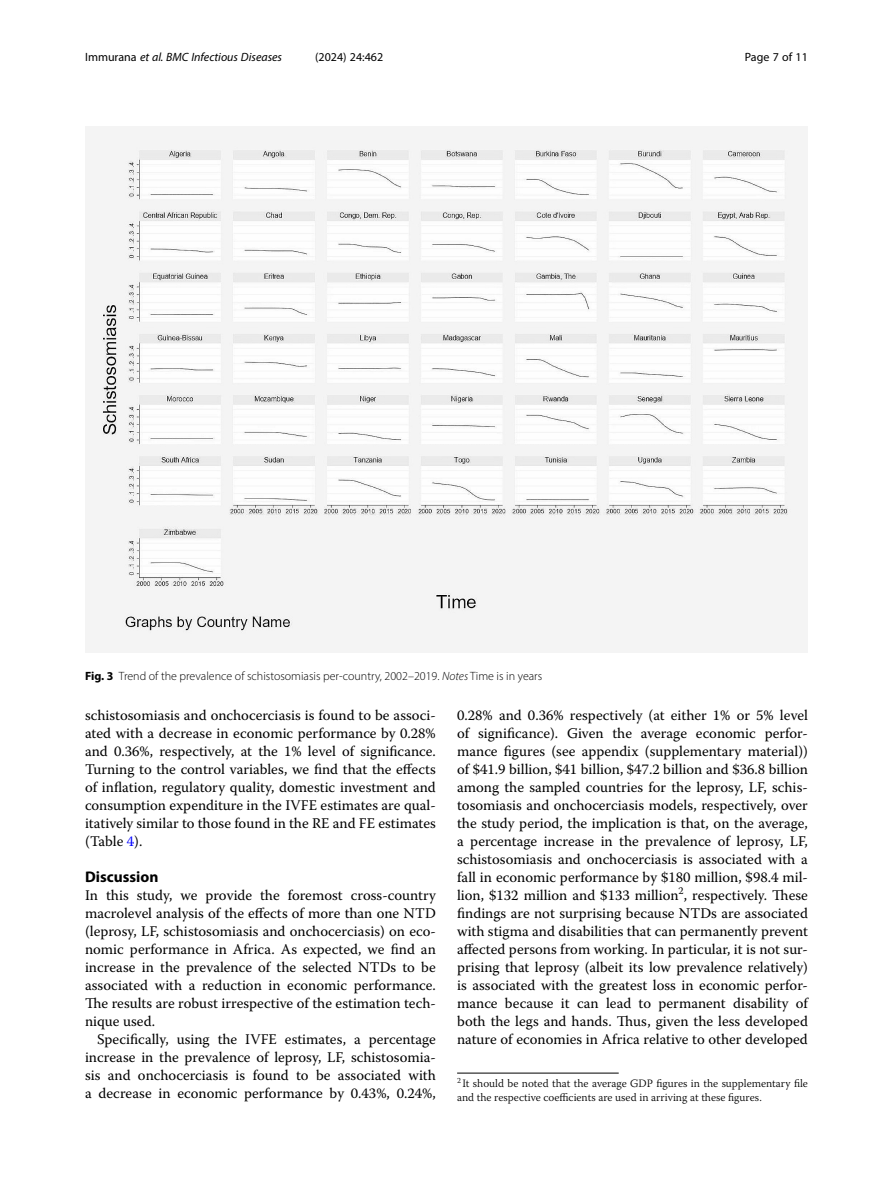
<style>
.page{position:relative;width:893px;height:1191px;background:#fff}
.page>*{position:absolute;margin:0;border:0;box-sizing:border-box;transform-origin:0 0}
.Head_1{font:700 15.45px "Myriad Pro";color:#000}
.Body_Text_Indent{font:14.7px/18px "Warnock Pro";color:#000;text-align:justify}
.Body_Text{font:14.7px/18px "Warnock Pro";color:#000;text-align:justify}
.Figure_Caption{font:300 12px "Myriad Pro";color:#000}
.t1{font:italic 12px "Myriad Pro";color:#000}
.t2{font:12px "Myriad Pro";color:#000}
.Footnote{font:300 11.25px/13.5px "Warnock Pro";color:#000}
.s1{font-style:normal}
.s2{font-weight:700}
.s3{font-style:italic}
.s4{color:#00f}
</style>
<div class="page">
<hr style="left:457px;top:1072px;width:162px;height:1px;background:#000">
<img style="left:85px;top:126px;width:723px;height:527px">
<p class="t1" style="left:85px;top:50px;width:199px"><span class="s1">Immurana</span> et al. BMC Infectious Diseases</p>
<p class="t2" style="left:315px;top:50px;width:70px">(2024) 24:462</p>
<p class="t2" style="left:745px;top:50px;width:65px">Page 7 of 11</p>
<p class="Figure_Caption" style="left:85px;top:668px;width:459px"><span class="s2">Fig. 3</span> Trend of the prevalence of schistosomiasis per-country, 2002–2019. <span class="s3">Notes</span> Time is in years</p>
<p class="Body_Text_Indent" style="left:85px;top:706px;width:352px">schistosomiasis and onchocerciasis is found to be associ&shy;ated with a decrease in economic performance by 0.28% and 0.36%, respectively, at the 1% level of significance.<br>Turning to the control variables, we find that the effects of inflation, regulatory quality, domestic investment and consumption expenditure in the IVFE estimates are qual&shy;itatively similar to those found in the RE and FE estimates (Table <span class="s4">4</span>).</p>
<p class="Head_1" style="left:85px;top:867px;width:75px">Discussion</p>
<p class="Body_Text" style="left:85px;top:886px;width:352px">In this study, we provide the foremost cross-country macrolevel analysis of the effects of more than one NTD (leprosy, LF, schistosomiasis and onchocerciasis) on eco&shy;nomic performance in Africa. As expected, we find an increase in the prevalence of the selected NTDs to be associated with a reduction in economic performance.<br>The results are robust irrespective of the estimation tech&shy;nique used.</p>
<p class="Body_Text_Indent" style="left:85px;top:1030px;width:352px;text-indent:12px">Specifically, using the IVFE estimates, a percentage increase in the prevalence of leprosy, LF, schistosomia&shy;sis and onchocerciasis is found to be associated with a decrease in economic performance by 0.43%, 0.24%,</p>
<p class="Body_Text_Indent" style="left:457px;top:706px;width:352px">0.28% and 0.36% respectively (at either 1% or 5% level of significance). Given the average economic perfor&shy;mance figures (see appendix (supplementary material)) of $41.9 billion, $41 billion, $47.2 billion and $36.8 billion among the sampled countries for the leprosy, LF, schis&shy;tosomiasis and onchocerciasis models, respectively, over the study period, the implication is that, on the average, a percentage increase in the prevalence of leprosy, LF, schistosomiasis and onchocerciasis is associated with a fall in economic performance by $180 million, $98.4 mil&shy;lion, $132 million and $133 million<sup>2</sup>, respectively. These findings are not surprising because NTDs are associated with stigma and disabilities that can permanently prevent affected persons from working. In particular, it is not sur&shy;prising that leprosy (albeit its low prevalence relatively) is associated with the greatest loss in economic perfor&shy;mance because it can lead to permanent disability of both the legs and hands. Thus, given the less developed nature of economies in Africa relative to other developed</p>
<p class="Footnote" style="left:457px;top:1076px;width:352px"><sup>2</sup> It should be noted that the average GDP figures in the supplementary file and the respective coefficients are used in arriving at these figures.</p>
</div>
